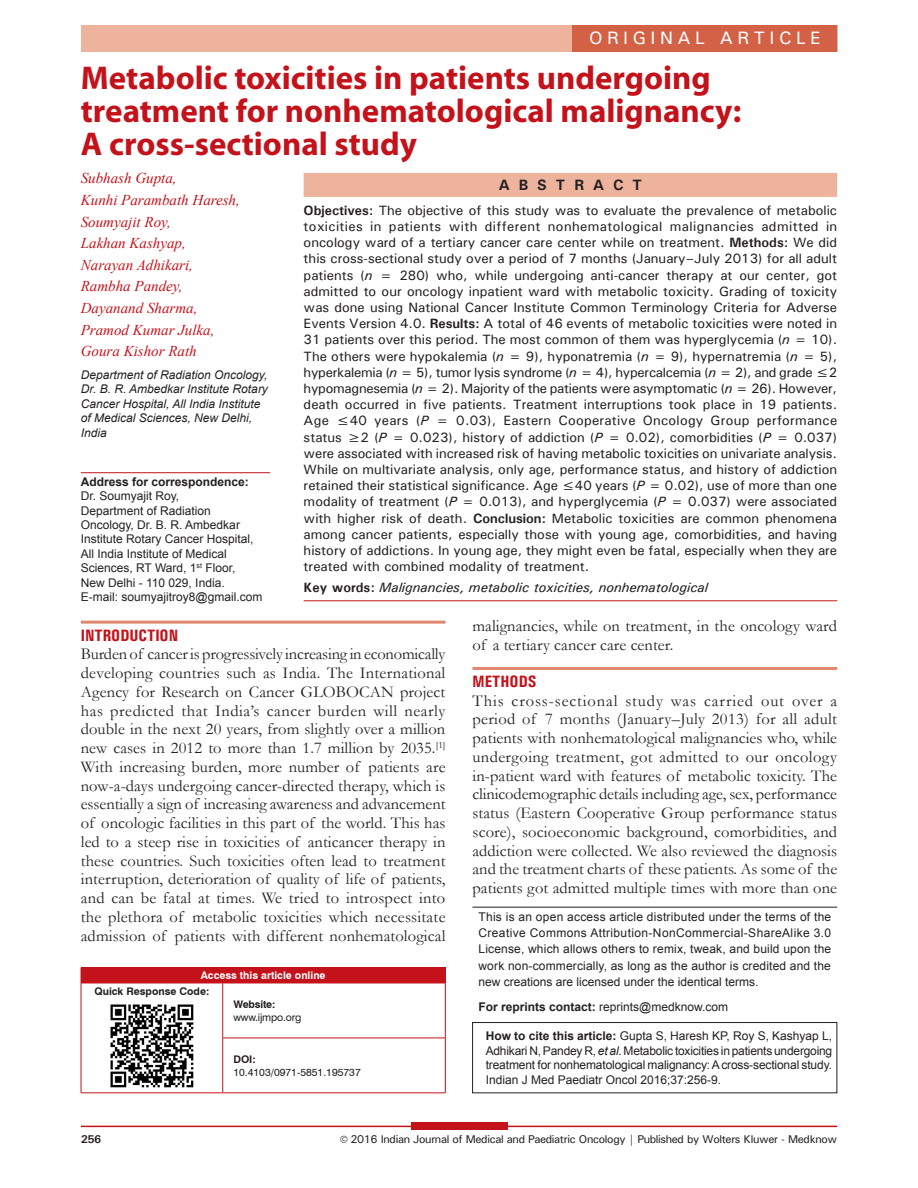
<style>
.page{position:relative;width:918px;height:1188px;background:#fff}
.page>*{position:absolute;margin:0;border:0;box-sizing:border-box;transform-origin:0 0}
.AT{font:700 33px/33px "Myriad";color:#c4121a}
.AH{font:500 18px "Univers";letter-spacing:.25em;color:#fff}
.TX{font:16.5px/18.8px "Garamond";letter-spacing:.005em;color:#231f20;text-align:justify}
.t1{font:700 condensed 16.5px "Univers";color:#c4121a}
.AU{font:italic 15px/21.6px "Times New Roman";color:#c4121a}
.ABSH{font:700 15px "Univers";letter-spacing:.6em;color:#231f20}
.ABS{font:500 13.5px/16.2px "Univers";color:#231f20;text-align:justify}
.KWD{font:italic 500 13.5px "Univers";color:#231f20}
.C{font:12px/16.2px "Arial";color:#231f20;text-align:justify}
.ADD{font:12px/14.4px "Arial";color:#231f20}
.SRC{font:12px/14.4px "Arial";color:#231f20;text-align:justify}
.AFF{font:italic 12px/14.4px "Arial";color:#231f20}
.t2{font:500 11.25px "Univers";letter-spacing:-.03em;color:#231f20}
.t3{font:700 11.25px "Univers";color:#231f20}
.DOI{font:10.5px/12.6px "Swiss 721 BT";color:#231f20}
.ATAO{font:700 10.5px "Swiss 721 BT";color:#fff}
.WEB{font:10.5px/12.6px "Swiss 721 BT";letter-spacing:-.015em;color:#231f20}
.QRC{font:700 10.5px "Swiss 721 BT";color:#231f20}
.s1{font-weight:700}
.s2{font-style:italic}
.s3{font-weight:700;font-style:normal}
.s4{font-size:15px}
</style>
<div class="page">
<div style="left:411px;top:1122px;width:96px;height:8px;background:#c4121a"></div>
<hr style="left:81px;top:1126px;width:756px;height:1px;background:#c4121a">
<hr style="left:472px;top:667px;width:365px;height:3px;background:#df886e">
<hr style="left:81px;top:472px;width:189px;height:1px;background:#c4121a">
<div style="left:304px;top:173px;width:533px;height:24px;background:#edb39d"></div>
<hr style="left:304px;top:600px;width:533px;height:1px;background:#c4121a">
<div style="left:81px;top:25px;width:756px;height:26px;background:#edb39d"></div>
<div style="left:572px;top:25px;width:265px;height:26px;background:#d36146"></div>
<hr style="left:81px;top:621px;width:365px;height:3px;background:#df886e">
<div style="left:81px;top:968px;width:364px;height:15px;background:#c4121a"></div>
<svg style="left:445px;top:969px;width:1px;height:14px"></svg>
<hr style="left:223px;top:968px;width:223px;height:1px;background:#c4121a">
<hr style="left:81px;top:983px;width:1px;height:55px;background:#c4121a">
<hr style="left:81px;top:1038px;width:1px;height:55px;background:#c4121a">
<hr style="left:81px;top:983px;width:142px;height:1px;background:#c4121a">
<hr style="left:222px;top:983px;width:1px;height:55px;background:#c4121a">
<hr style="left:223px;top:983px;width:223px;height:1px;background:#c4121a">
<hr style="left:445px;top:983px;width:1px;height:55px;background:#c4121a">
<hr style="left:81px;top:1093px;width:142px;height:1px;background:#c4121a">
<hr style="left:222px;top:1038px;width:1px;height:55px;background:#c4121a">
<hr style="left:223px;top:1038px;width:223px;height:1px;background:#c4121a">
<hr style="left:445px;top:1038px;width:1px;height:55px;background:#c4121a">
<hr style="left:223px;top:1093px;width:223px;height:1px;background:#c4121a">
<img style="left:110px;top:1004px;width:84px;height:84px">
<div style="left:472px;top:1022px;width:365px;height:71px;border:1px solid #231f20"></div>
<hr style="left:472px;top:907px;width:365px;height:1px;background:#231f20">
<p class="AH" style="left:589px;top:27px;width:233px">ORIGINAL ARTICLE</p>
<p class="AT" style="left:81px;top:63px;width:662px">Metabolic toxicities in patients undergoing treatment for nonhematological malignancy:<br>A cross‑sectional study</p>
<p class="AU" style="left:81px;top:167px;width:161px">Subhash Gupta,<br>Kunhi Parambath Haresh,<br>Soumyajit Roy,<br>Lakhan Kashyap,<br>Narayan Adhikari,<br>Rambha Pandey,<br>Dayanand Sharma,<br>Pramod Kumar Julka,<br>Goura Kishor Rath</p>
<p class="AFF" style="left:81px;top:368px;width:189px">Department of Radiation Oncology,<br>Dr. B. R. Ambedkar Institute Rotary<br>Cancer Hospital, All India Institute of Medical Sciences, New Delhi,<br>India</p>
<p class="ADD" style="left:81px;top:475px;width:183px"><span class="s1">Address for correspondence:<br></span>Dr. Soumyajit Roy,<br>Department of Radiation<br>Oncology, Dr. B. R. Ambedkar<br>Institute Rotary Cancer Hospital,<br>All India Institute of Medical<br>Sciences, RT Ward, 1<sup>st</sup> Floor,<br>New Delhi ‑ 110 029, India.<br>E‑mail: soumyajitroy8@gmail.com</p>
<p class="ABSH" style="left:499px;top:175px;width:145px">ABSTRACT</p>
<p class="ABS" style="left:304px;top:202px;width:535px"><span class="s1">Objectives:</span> The objective of this study was to evaluate the prevalence of metabolic toxicities in patients with different nonhematological malignancies admitted in oncology ward of a tertiary cancer care center while on treatment. <span class="s1">Methods:</span> We did this cross‑sectional study over a period of 7 months (January–July 2013) for all adult patients (<span class="s2">n</span> = 280) who, while undergoing anti‑cancer therapy at our center, got admitted to our oncology inpatient ward with metabolic toxicity. Grading of toxicity was done using National Cancer Institute Common Terminology Criteria for Adverse Events Version 4.0. <span class="s1">Results:</span> A total of 46 events of metabolic toxicities were noted in 31 patients over this period. The most common of them was hyperglycemia (<span class="s2">n</span> = 10).<br>The others were hypokalemia (<span class="s2">n</span> = 9), hyponatremia (<span class="s2">n</span> = 9), hypernatremia (<span class="s2">n</span> = 5), hyperkalemia (<span class="s2">n</span> = 5), tumor lysis syndrome (<span class="s2">n</span> = 4), hypercalcemia (<span class="s2">n</span> = 2), and grade ≤2 hypomagnesemia (<span class="s2">n</span> = 2). Majority of the patients were asymptomatic (<span class="s2">n</span> = 26). However, death occurred in five patients. Treatment interruptions took place in 19 patients.<br>Age ≤40 years (<span class="s2">P</span> = 0.03), Eastern Cooperative Oncology Group performance status ≥2 (<span class="s2">P</span> = 0.023), history of addiction (<span class="s2">P</span> = 0.02), comorbidities (<span class="s2">P</span> = 0.037) were associated with increased risk of having metabolic toxicities on univariate analysis.<br>While on multivariate analysis, only age, performance status, and history of addiction retained their statistical significance. Age ≤40 years (<span class="s2">P</span> = 0.02), use of more than one modality of treatment (<span class="s2">P</span> = 0.013), and hyperglycemia (<span class="s2">P</span> = 0.037) were associated with higher risk of death. <span class="s1">Conclusion:</span> Metabolic toxicities are common phenomena among cancer patients, especially those with young age, comorbidities, and having history of addictions. In young age, they might even be fatal, especially when they are treated with combined modality of treatment.</p>
<p class="KWD" style="left:304px;top:578px;width:406px"><span class="s3">Key words:</span> Malignancies, metabolic toxicities, nonhematological</p>
<h1 class="t1" style="left:81px;top:625px;width:99px">INTRODUCTION</h1>
<p class="TX" style="left:81px;top:644px;width:366px">Burden of cancer is progressively increasing in economically developing countries such as India. The International Agency for Research on Cancer GLOBOCAN project has predicted that India’s cancer burden will nearly double in the next 20 years, from slightly over a million new cases in 2012 to more than 1.7 million by 2035.<sup>[1] </sup>With increasing burden, more number of patients are now‑a‑days undergoing cancer‑directed therapy, which is essentially a sign of increasing awareness and advancement of oncologic facilities in this part of the world. This has led to a steep rise in toxicities of anticancer therapy in these countries. Such toxicities often lead to treatment interruption, deterioration of quality of life of patients, and can be fatal at times. We tried to introspect into the plethora of metabolic toxicities which necessitate admission of patients with different nonhematological</p>
<p class="ATAO" style="left:201px;top:968px;width:126px">Access this article online</p>
<p class="QRC" style="left:94px;top:984px;width:116px">Quick Response Code:</p>
<p class="WEB" style="left:233px;top:998px;width:70px"><span class="s1">Website: </span>www.ijmpo.org</p>
<p class="DOI" style="left:233px;top:1053px;width:129px"><span class="s1">DOI:<br></span>10.4103/0971-5851.195737</p>
<p class="TX" style="left:472px;top:616px;width:366px">malignancies, while on treatment, in the oncology ward of a tertiary cancer care center.</p>
<h1 class="t1" style="left:472px;top:671px;width:66px">METHODS</h1>
<p class="TX" style="left:472px;top:691px;width:366px">This cross‑sectional study was carried out over a period of 7 months (January–July 2013) for all adult patients with nonhematological malignancies who, while undergoing treatment, got admitted to our oncology in‑patient ward with features of metabolic toxicity. The clinicodemographic details including age, sex, performance status (Eastern Cooperative Group performance status score), socioeconomic background, comorbidities, and addiction were collected. We also reviewed the diagnosis and the treatment charts of these patients. As some of the patients got admitted multiple times with more than one</p>
<p class="C" style="left:478px;top:909px;width:354px">This is an open access article distributed under the terms of the Creative Commons Attribution‑NonCommercial‑ShareAlike 3.0<br>License, which allows others to remix, tweak, and build upon the work non‑commercially, as long as the author is credited and the new creations are licensed under the identical terms.</p>
<p class="C" style="left:478px;top:999px;width:251px"><span class="s1">For reprints contact:</span> reprints@medknow.com</p>
<p class="SRC" style="left:486px;top:1029px;width:348px"><span class="s1">How to cite this article:</span> Gupta S, Haresh KP, Roy S, Kashyap L, Adhikari N, Pandey R, <span class="s2">et al</span>. Metabolic toxicities in patients undergoing treatment for nonhematological malignancy: A cross-sectional study.<br>Indian J Med Paediatr Oncol 2016;37:256-9.</p>
<p class="t3" style="left:81px;top:1132px;width:22px">256</p>
<p class="t2" style="left:340px;top:1132px;width:499px"><span class="s4">©</span> 2016 Indian Journal of Medical and Paediatric Oncology | Published by Wolters Kluwer - Medknow</p>
</div>
